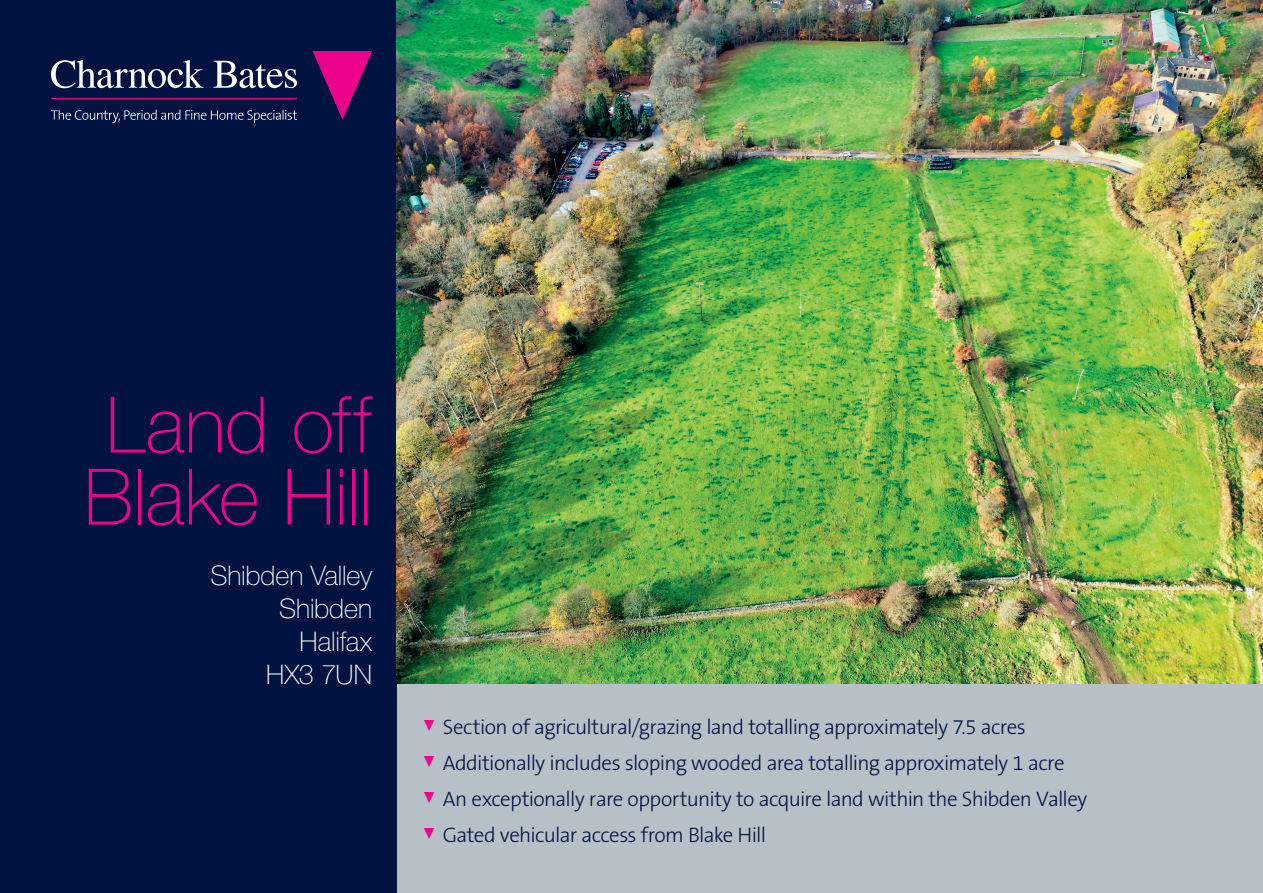
<style>
.page{position:relative;width:1263px;height:893px;background:#fff}
.page>*{position:absolute;margin:0;border:0;box-sizing:border-box;transform-origin:0 0}
.t1{font:100 78px/72px "Helvetica Neue LT Std";color:#ed028c}
.t2{font:100 27px/33px "Helvetica Neue LT Std";letter-spacing:-.005em;color:#fff;text-align:right}
.t3{font:300 21px "The Sans B3";letter-spacing:-.03em;color:#001340}
.s1{color:#ed028c}
</style>
<div class="page">
<div style="left:0;top:684px;width:1263px;height:209px;background:#b8c0c7"></div>
<div style="left:0;top:0;width:397px;height:893px;background:#001340"></div>
<svg style="left:51px;top:110px;width:246px;height:13px"></svg>
<svg style="left:313px;top:51px;width:59px;height:69px"></svg>
<svg style="left:51px;top:60px;width:246px;height:28px"></svg>
<hr style="left:51px;top:98px;width:246px;height:1px;background:#ed028c">
<img style="left:397px;top:0;width:866px;height:684px">
<h1 class="t1" style="left:84px;top:389px;width:290px">Land off<br>Blake Hill</h1>
<p class="t2" style="left:211px;top:558px;width:163px">Shibden Valley<br>Shibden<br>Halifax<br>HX3 7UN</p>
<p class="t3" style="left:421px;top:716px;width:606px"><span class="s1">▼</span> Section of agricultural/grazing land totalling approximately 7.5 acres</p>
<p class="t3" style="left:421px;top:752px;width:644px"><span class="s1">▼</span> Additionally includes sloping wooded area totalling approximately 1 acre</p>
<p class="t3" style="left:421px;top:788px;width:667px"><span class="s1">▼</span> An exceptionally rare opportunity to acquire land within the Shibden Valley</p>
<p class="t3" style="left:421px;top:824px;width:346px"><span class="s1">▼</span> Gated vehicular access from Blake Hill</p>
</div>
